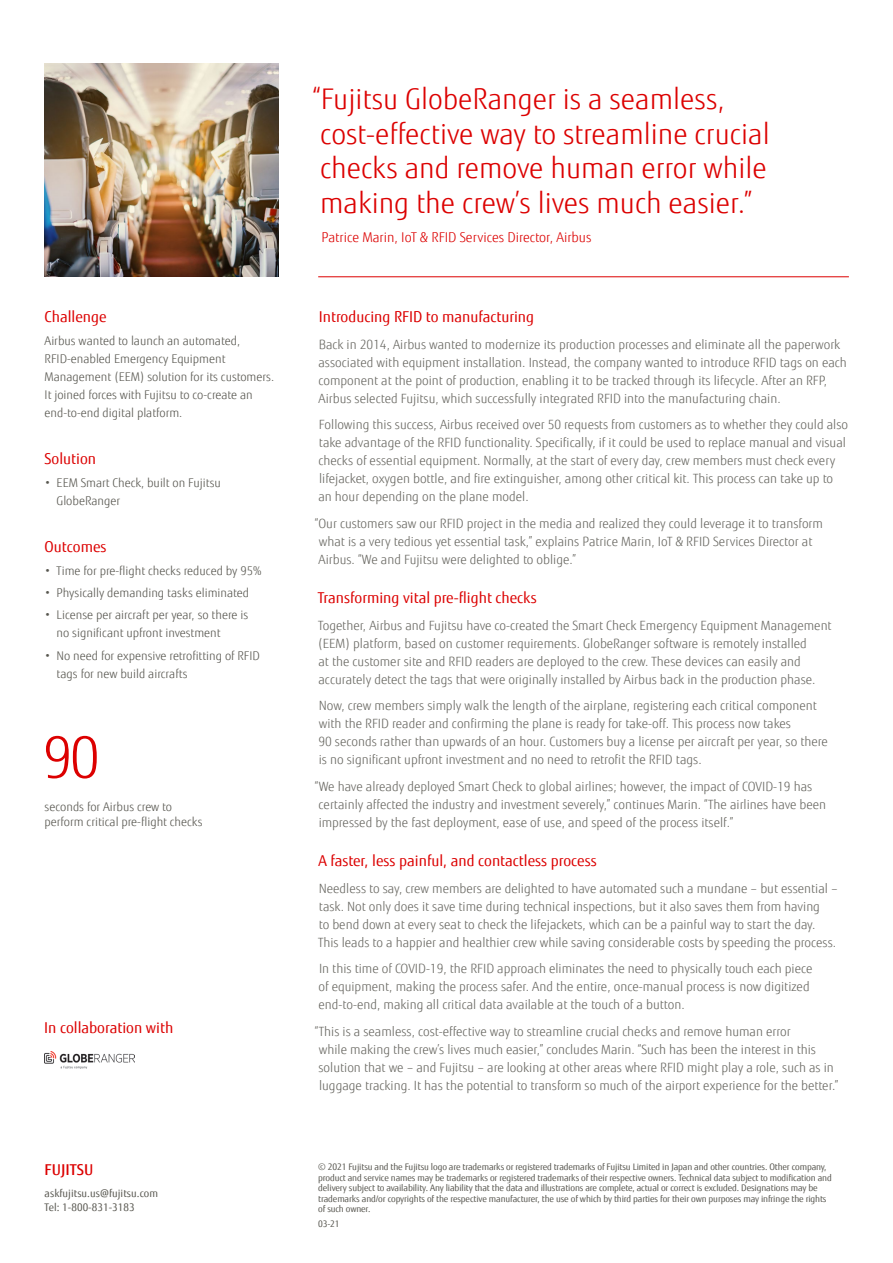
<style>
.page{position:relative;width:893px;height:1263px;background:#fff}
.page>*{position:absolute;margin:0;border:0;box-sizing:border-box;transform-origin:0 0}
.Matrix_pull-out{font:300 57px "Fujitsu Sans";color:#dc0000}
.Quote_copy_page_2{font:300 28.5px/34.5px "Fujitsu Sans";color:#dc0000}
.Sub_head_body_copy{font:15px "Fujitsu Sans";color:#dc0000}
.Challenge_Solution_h{font:15px "Fujitsu Sans";color:#dc0000}
.t1{font:500 15px "Fujitsu Sans";color:#dc0000}
.Quote_name__title{font:300 13.5px "Fujitsu Sans";color:#dc0000}
.Body_copy_page_2{font:300 12.75px/18px "Fujitsu Sans";color:#686761}
.Solution_copy{font:300 12px/18px "Fujitsu Sans";color:#57564f}
.Challenge_copy{font:300 12px/18px "Fujitsu Sans";color:#57564f}
.Contact_details{font:10.5px "Fujitsu Sans";letter-spacing:.005em;color:#57564f}
.Copyright_text{font:9px/10.5px "Fujitsu Sans";letter-spacing:-.01em;color:#57564f}
</style>
<div class="page">
<img style="left:45px;top:64px;width:234px;height:212px">
<hr style="left:318px;top:276px;width:531px;height:1px;background:#dc0000">
<img style="left:44px;top:1051px;width:91px;height:17px">
<p class="Challenge_Solution_h" style="left:45px;top:308px;width:64px">Challenge</p>
<p class="Challenge_copy" style="left:45px;top:331px;width:231px">Airbus wanted to launch an automated, RFID-enabled Emergency Equipment Management (EEM) solution for its customers.<br>It joined forces with Fujitsu to co-create an end-to-end digital platform.</p>
<p class="Sub_head_body_copy" style="left:45px;top:450px;width:53px">Solution</p>
<p class="Solution_copy" style="left:57px;top:474px;width:166px;text-indent:-12px">• EEM Smart Check, built on Fujitsu<br>GlobeRanger</p>
<p class="Sub_head_body_copy" style="left:45px;top:538px;width:63px">Outcomes</p>
<p class="Solution_copy" style="left:45px;top:562px;width:218px">• Time for pre-flight checks reduced by 95%</p>
<p class="Solution_copy" style="left:45px;top:584px;width:206px">• Physically demanding tasks eliminated</p>
<p class="Solution_copy" style="left:57px;top:606px;width:193px;text-indent:-12px">• License per aircraft per year, so there is no significant upfront investment</p>
<p class="Solution_copy" style="left:57px;top:646px;width:205px;text-indent:-12px">• No need for expensive retrofitting of RFID tags for new build aircrafts</p>
<p class="Matrix_pull-out" style="left:43px;top:723px;width:59px">90</p>
<p class="Challenge_copy" style="left:45px;top:799px;width:160px;line-height:15px">seconds for Airbus crew to perform critical pre-flight checks</p>
<p class="Sub_head_body_copy" style="left:44px;top:1018px;width:131px">In collaboration with</p>
<p class="t1" style="left:45px;top:1160px;width:50px">FUJITSU</p>
<p class="Contact_details" style="left:45px;top:1187px;width:115px">askfujitsu.us@fujitsu.com</p>
<p class="Contact_details" style="left:45px;top:1200px;width:91px">Tel: 1-800-831-3183</p>
<p class="Quote_copy_page_2" style="left:313px;top:82px;width:458px">“Fujitsu GlobeRanger is a seamless, cost-effective way to streamline crucial checks and remove human error while making the crew’s lives much easier.”</p>
<p class="Quote_name__title" style="left:321px;top:229px;width:272px">Patrice Marin, IoT &amp; RFID Services Director, Airbus</p>
<p class="Sub_head_body_copy" style="left:319px;top:308px;width:217px">Introducing RFID to manufacturing</p>
<p class="Body_copy_page_2" style="left:318px;top:335px;width:530px">Back in 2014, Airbus wanted to modernize its production processes and eliminate all the paperwork associated with equipment installation. Instead, the company wanted to introduce RFID tags on each component at the point of production, enabling it to be tracked through its lifecycle. After an RFP, Airbus selected Fujitsu, which successfully integrated RFID into the manufacturing chain.</p>
<p class="Body_copy_page_2" style="left:318px;top:416px;width:531px">Following this success, Airbus received over 50 requests from customers as to whether they could also take advantage of the RFID functionality. Specifically, if it could be used to replace manual and visual checks of essential equipment. Normally, at the start of every day, crew members must check every lifejacket, oxygen bottle, and fire extinguisher, among other critical kit. This process can take up to an hour depending on the plane model.</p>
<p class="Body_copy_page_2" style="left:315px;top:514px;width:510px">“Our customers saw our RFID project in the media and realized they could leverage it to transform what is a very tedious yet essential task,” explains Patrice Marin, IoT &amp; RFID Services Director at<br>Airbus. “We and Fujitsu were delighted to oblige.”</p>
<p class="Sub_head_body_copy" style="left:318px;top:589px;width:220px">Transforming vital pre-flight checks</p>
<p class="Body_copy_page_2" style="left:318px;top:616px;width:515px">Together, Airbus and Fujitsu have co-created the Smart Check Emergency Equipment Management (EEM) platform, based on customer requirements. GlobeRanger software is remotely installed<br>at the customer site and RFID readers are deployed to the crew. These devices can easily and accurately detect the tags that were originally installed by Airbus back in the production phase.</p>
<p class="Body_copy_page_2" style="left:318px;top:697px;width:511px">Now, crew members simply walk the length of the airplane, registering each critical component with the RFID reader and confirming the plane is ready for take-off. This process now takes<br>90 seconds rather than upwards of an hour. Customers buy a license per aircraft per year, so there is no significant upfront investment and no need to retrofit the RFID tags.</p>
<p class="Body_copy_page_2" style="left:315px;top:777px;width:513px">“We have already deployed Smart Check to global airlines; however, the impact of COVID-19 has certainly affected the industry and investment severely,” continues Marin. “The airlines have been impressed by the fast deployment, ease of use, and speed of the process itself.”</p>
<p class="Sub_head_body_copy" style="left:318px;top:851px;width:280px">A faster, less painful, and contactless process</p>
<p class="Body_copy_page_2" style="left:318px;top:879px;width:521px">Needless to say, crew members are delighted to have automated such a mundane – but essential – task. Not only does it save time during technical inspections, but it also saves them from having<br>to bend down at every seat to check the lifejackets, which can be a painful way to start the day.<br>This leads to a happier and healthier crew while saving considerable costs by speeding the process.</p>
<p class="Body_copy_page_2" style="left:319px;top:960px;width:496px">In this time of COVID-19, the RFID approach eliminates the need to physically touch each piece of equipment, making the process safer. And the entire, once-manual process is now digitized end-to-end, making all critical data available at the touch of a button.</p>
<p class="Body_copy_page_2" style="left:315px;top:1022px;width:525px">“This is a seamless, cost-effective way to streamline crucial checks and remove human error<br>while making the crew’s lives much easier,” concludes Marin. “Such has been the interest in this solution that we – and Fujitsu – are looking at other areas where RFID might play a role, such as in luggage tracking. It has the potential to transform so much of the airport experience for the better.”</p>
<p class="Copyright_text" style="left:318px;top:1162px;width:515px">© 2021 Fujitsu and the Fujitsu logo are trademarks or registered trademarks of Fujitsu Limited in Japan and other countries. Other company, product and service names may be trademarks or registered trademarks of their respective owners. Technical data subject to modification and delivery subject to availability. Any liability that the data and illustrations are complete, actual or correct is excluded. Designations may be trademarks and/or copyrights of the respective manufacturer, the use of which by third parties for their own purposes may infringe the rights of such owner.</p>
<p class="Copyright_text" style="left:318px;top:1218px;width:23px">03-21</p>
</div>
